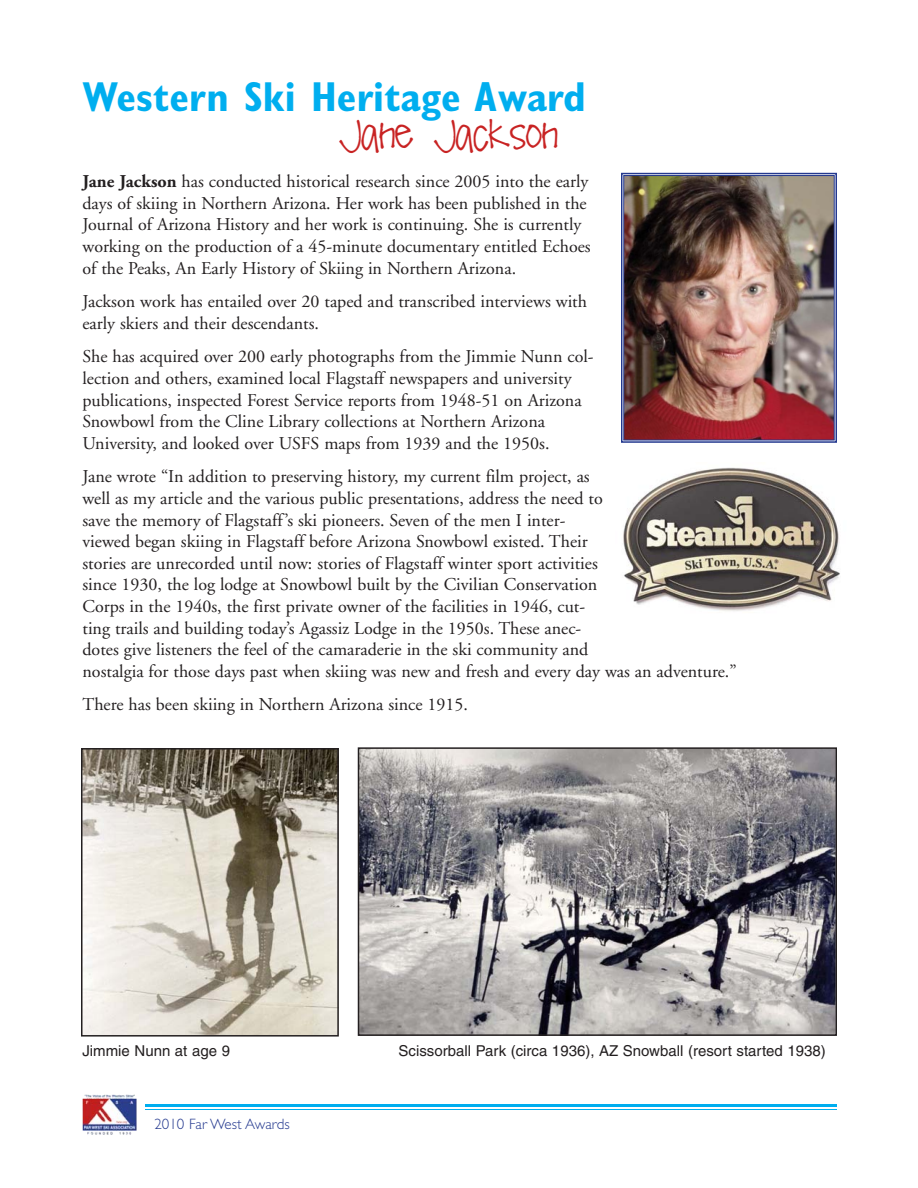
<style>
.page{position:relative;width:918px;height:1188px;background:#fff}
.page>*{position:absolute;margin:0;border:0;box-sizing:border-box;transform-origin:0 0}
.t1{font:700 condensed 42px "Gill Sans";color:#00aeef}
.t2{font:27px "Pea Missy";color:#c82323}
.t3{font:18px/21.6px "Adobe Garamond";color:#231f20}
.t4{font:15px "Helvetica";color:#231f20}
.t5{font:300 15px "Gill Sans";color:#24398f}
.s1{font-weight:700}
</style>
<div class="page">
<hr style="left:81px;top:1104px;width:756px;height:3px;background:#00aeef">
<hr style="left:81px;top:1109px;width:756px;height:1px;background:#00aeef">
<div style="left:81px;top:1103px;width:64px;height:42px;background:#fff"></div>
<img style="left:625px;top:177px;width:208px;height:261px">
<div style="left:621px;top:173px;width:216px;height:270px;border:2px solid #24398f"></div>
<div style="left:623px;top:175px;width:212px;height:265px;border:1px solid #24398f"></div>
<img style="left:83px;top:1094px;width:54px;height:41px">
<img style="left:361px;top:750px;width:473px;height:283px">
<div style="left:358px;top:747px;width:479px;height:289px;border:2px solid #231f20"></div>
<img style="left:84px;top:751px;width:252px;height:283px">
<div style="left:81px;top:748px;width:258px;height:289px;border:2px solid #231f20"></div>
<img style="left:623px;top:467px;width:217px;height:144px">
<h1 class="t1" style="left:82px;top:82px;width:505px">Western Ski Heritage Award</h1>
<h2 class="t2" style="left:340px;top:122px;width:220px">Jane Jackson</h2>
<p class="t3" style="left:82px;top:172px;width:510px"><span class="s1">Jane Jackson</span> has conducted historical research since 2005 into the early days of skiing in Northern Arizona. Her work has been published in the Journal of Arizona History and her work is continuing. She is currently working on the production of a 45-minute documentary entitled Echoes of the Peaks, An Early History of Skiing in Northern Arizona.</p>
<p class="t3" style="left:82px;top:292px;width:506px">Jackson work has entailed over 20 taped and transcribed interviews with early skiers and their descendants.</p>
<p class="t3" style="left:82px;top:348px;width:513px">She has acquired over 200 early photographs from the Jimmie Nunn col&shy;lection and others, examined local Flagstaff newspapers and university publications, inspected Forest Service reports from 1948-51 on Arizona Snowbowl from the Cline Library collections at Northern Arizona University, and looked over USFS maps from 1939 and the 1950s.</p>
<p class="t3" style="left:82px;top:468px;width:656px">Jane wrote “In addition to preserving history, my current film project, as<br>well as my article and the various public presentations, address the need to<br>save the memory of Flagstaff’s ski pioneers. Seven of the men I inter-<br>viewed began skiing in Flagstaff before Arizona Snowbowl existed. Their<br>stories are unrecorded until now: stories of Flagstaff winter sport activities<br>since 1930, the log lodge at Snowbowl built by the Civilian Conservation<br>Corps in the 1940s, the first private owner of the facilities in 1946, cut-<br>ting trails and building today’s Agassiz Lodge in the 1950s. These anec-<br>dotes give listeners the feel of the camaraderie in the ski community and<br>nostalgia for those days past when skiing was new and fresh and every day was an adventure.”</p>
<p class="t3" style="left:82px;top:696px;width:387px">There has been skiing in Northern Arizona since 1915.</p>
<p class="t4" style="left:82px;top:1045px;width:149px">Jimmie Nunn at age 9</p>
<p class="t4" style="left:399px;top:1045px;width:429px">Scissorball Park (circa 1936), AZ Snowball (resort started 1938)</p>
<p class="t5" style="left:154px;top:1119px;width:137px">2010 Far West Awards</p>
</div>
